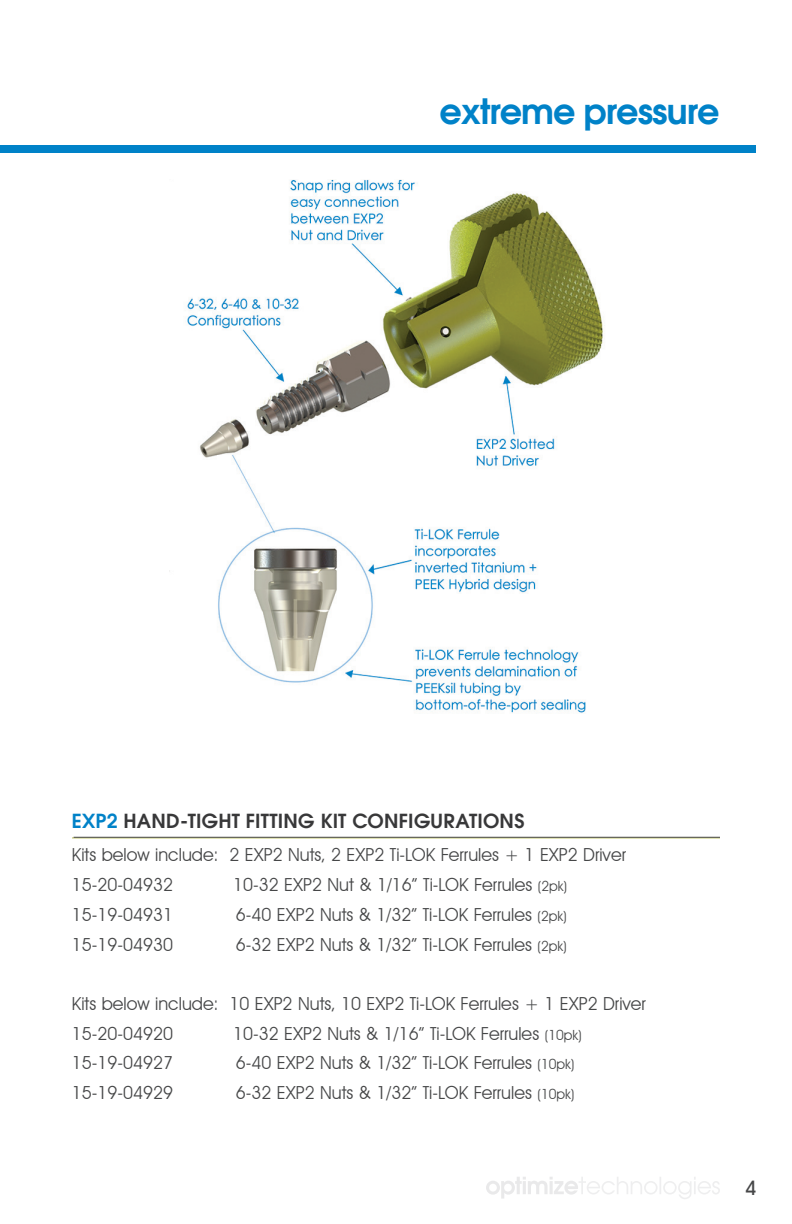
<style>
.page{position:relative;width:792px;height:1224px;background:#fff}
.page>*{position:absolute;margin:0;border:0;box-sizing:border-box;transform-origin:0 0}
.t1{font:600 35px "Avant Garde";letter-spacing:-.025em;color:#0082c8}
.Body_Header{font:500 20px "Avant Garde IT Cby BT";color:#464748}
.body{font:600 19.4px "Avant Garde";letter-spacing:.01em;color:#383839}
.BodyProductListing{font:18px "Avant Garde IT Cby BT";color:#464748}
.s1{color:#0082c8}
.s2{font-size:14px}
</style>
<div class="page">
<svg style="left:486px;top:1177px;width:234px;height:22px"></svg>
<div style="left:0;top:146px;width:756px;height:7px;background:#0082c8"></div>
<img style="left:187px;top:180px;width:416px;height:533px">
<hr style="left:72px;top:838px;width:648px;height:1px;background:#b8be55">
<hr style="left:74px;top:837px;width:646px;height:1px;background:#464748">
<p class="t1" style="left:439px;top:88px;width:282px">extreme pressure</p>
<p class="body" style="left:72px;top:808px;width:454px"><span class="s1">EXP2</span> HAND-TIGHT FITTING KIT CONFIGURATIONS</p>
<p class="BodyProductListing" style="left:72px;top:844px;width:556px">Kits below include: 2 EXP2 Nuts, 2 EXP2 Ti-LOK Ferrules + 1 EXP2 Driver</p>
<p class="BodyProductListing" style="left:72px;top:874px;width:103px">15-20-04932</p>
<p class="BodyProductListing" style="left:233px;top:874px;width:336px">10-32 EXP2 Nut &amp; 1/16” Ti-LOK Ferrules <span class="s2">(2pk)</span></p>
<p class="BodyProductListing" style="left:72px;top:903px;width:103px">15-19-04931</p>
<p class="BodyProductListing" style="left:236px;top:903px;width:332px">6-40 EXP2 Nuts &amp; 1/32” Ti-LOK Ferrules <span class="s2">(2pk)</span></p>
<p class="BodyProductListing" style="left:72px;top:933px;width:103px">15-19-04930</p>
<p class="BodyProductListing" style="left:236px;top:933px;width:332px">6-32 EXP2 Nuts &amp; 1/32” Ti-LOK Ferrules <span class="s2">(2pk)</span></p>
<p class="BodyProductListing" style="left:72px;top:993px;width:576px">Kits below include: 10 EXP2 Nuts, 10 EXP2 Ti-LOK Ferrules + 1 EXP2 Driver</p>
<p class="BodyProductListing" style="left:72px;top:1022px;width:103px">15-20-04920</p>
<p class="BodyProductListing" style="left:233px;top:1022px;width:350px">10-32 EXP2 Nuts &amp; 1/16” Ti-LOK Ferrules <span class="s2">(10pk)</span></p>
<p class="BodyProductListing" style="left:72px;top:1052px;width:103px">15-19-04927</p>
<p class="BodyProductListing" style="left:236px;top:1052px;width:340px">6-40 EXP2 Nuts &amp; 1/32” Ti-LOK Ferrules <span class="s2">(10pk)</span></p>
<p class="BodyProductListing" style="left:72px;top:1082px;width:103px">15-19-04929</p>
<p class="BodyProductListing" style="left:236px;top:1082px;width:340px">6-32 EXP2 Nuts &amp; 1/32” Ti-LOK Ferrules <span class="s2">(10pk)</span></p>
<p class="Body_Header" style="left:745px;top:1176px;width:13px">4</p>
</div>
